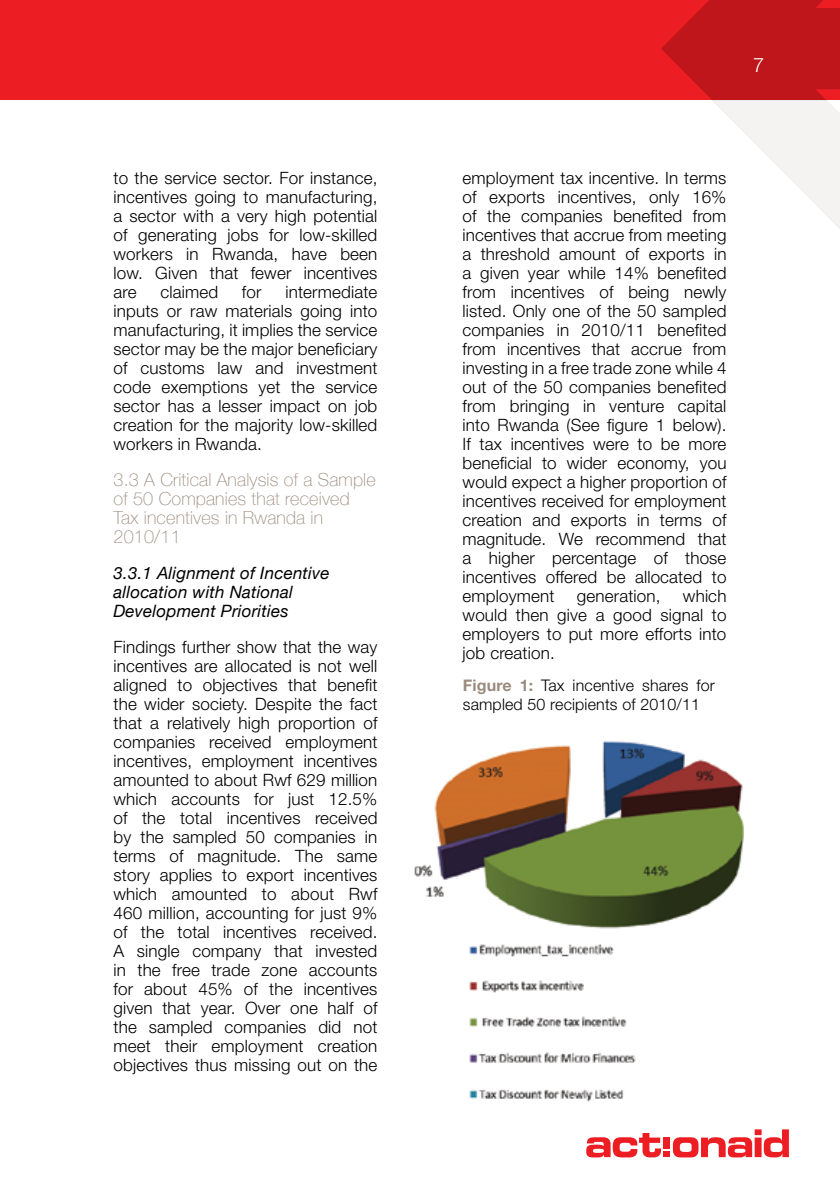
<style>
.page{position:relative;width:840px;height:1191px;background:#fff}
.page>*{position:absolute;margin:0;border:0;box-sizing:border-box;transform-origin:0 0}
.t1{font:300 20px "Helvetica Neue";color:#fff}
.t2{font:100 18px/19px "Helvetica Neue";letter-spacing:.01em;color:#9a8b7d}
.t3{font:300 17px/19px "Helvetica Neue";letter-spacing:.01em;color:#000;text-align:justify}
.t4{font:italic 17px/19px "Helvetica Neue";letter-spacing:.01em;color:#000}
.t5{font:300 16px/19px "Helvetica Neue";letter-spacing:.01em;color:#000}
.s1{font-weight:700;color:#9a8b7d}
</style>
<div class="page">
<div style="left:0;top:0;width:839px;height:100px;background:#ed1d24"></div>
<svg style="left:661px;top:0;width:178px;height:100px;fill:#be161a"></svg>
<svg style="left:586px;top:1133px;width:74px;height:24px"></svg>
<svg style="left:672px;top:1129px;width:116px;height:28px"></svg>
<div style="left:663px;top:1137px;width:7px;height:11px;background:#ed1d24"></div>
<div style="left:663px;top:1151px;width:7px;height:6px;background:#ed1d24"></div>
<svg style="left:712px;top:100px;width:127px;height:128px"></svg>
<img style="left:414px;top:741px;width:330px;height:188px">
<img style="left:469px;top:944px;width:167px;height:158px">
<p class="t3" style="left:113px;top:168px;width:265px">to the service sector. For instance, incentives going to manufacturing, a sector with a very high potential of generating jobs for low-skilled workers in Rwanda, have been low. Given that fewer incentives are</p>
<p class="t3" style="left:113px;top:282px;width:265px;text-indent:172px">intermediate inputs or raw materials going into manufacturing, it implies the service sector may be the major beneficiary of customs law and investment code exemptions yet the service sector has a lesser impact on job creation for the majority low-skilled workers in Rwanda.</p>
<p class="t2" style="left:113px;top:469px;width:264px">3.3 A Critical Analysis of a Sample of 50 Companies that received<br>Tax incentives in Rwanda in<br>2010/11</p>
<p class="t4" style="left:113px;top:564px;width:217px">3.3.1 Alignment of Incentive allocation with National<br>Development Priorities</p>
<p class="t3" style="left:113px;top:637px;width:265px">Findings further show that the way incentives are allocated is not well aligned to objectives that benefit the wider society. Despite the fact that a relatively high proportion of companies received employment incentives, employment incentives amounted to about Rwf 629 million which accounts for just 12.5% of the total incentives received by the sampled 50 companies in terms of magnitude. The same story applies to export incentives which amounted to about Rwf 460 million, accounting for just 9% of the total incentives received.<br>A single company that invested in the free trade zone accounts for about 45% of the incentives given that year. Over one half of the sampled companies did not meet their employment creation objectives thus missing out on the</p>
<p class="t3" style="left:160px;top:282px;width:59px">claimed</p>
<p class="t3" style="left:242px;top:282px;width:21px">for</p>
<p class="t1" style="left:752px;top:53px;width:13px">7</p>
<p class="t3" style="left:462px;top:168px;width:265px">employment tax incentive. In terms of exports incentives, only 16% of the companies benefited from incentives that accrue from meeting a threshold amount of exports in a given year while 14% benefited from incentives of being newly listed. Only one of the 50 sampled companies in 2010/11 benefited from incentives that accrue from investing in a free trade zone while 4 out of the 50 companies benefited from bringing in venture capital into Rwanda (See figure 1 below).<br>If tax incentives were to be more beneficial to wider economy, you would expect a higher proportion of incentives received for employment creation and exports in terms of magnitude. We recommend that a higher percentage of those incentives offered be allocated to employment</p>
<p class="t3" style="left:462px;top:586px;width:265px;text-indent:220px">which would then give a good signal to employers to put more efforts into job creation.</p>
<p class="t5" style="left:462px;top:676px;width:253px"><span class="s1">Figure 1:</span> Tax incentive shares for sampled 50 recipients of 2010/11</p>
<p class="t3" style="left:576px;top:586px;width:85px">generation,</p>
</div>
